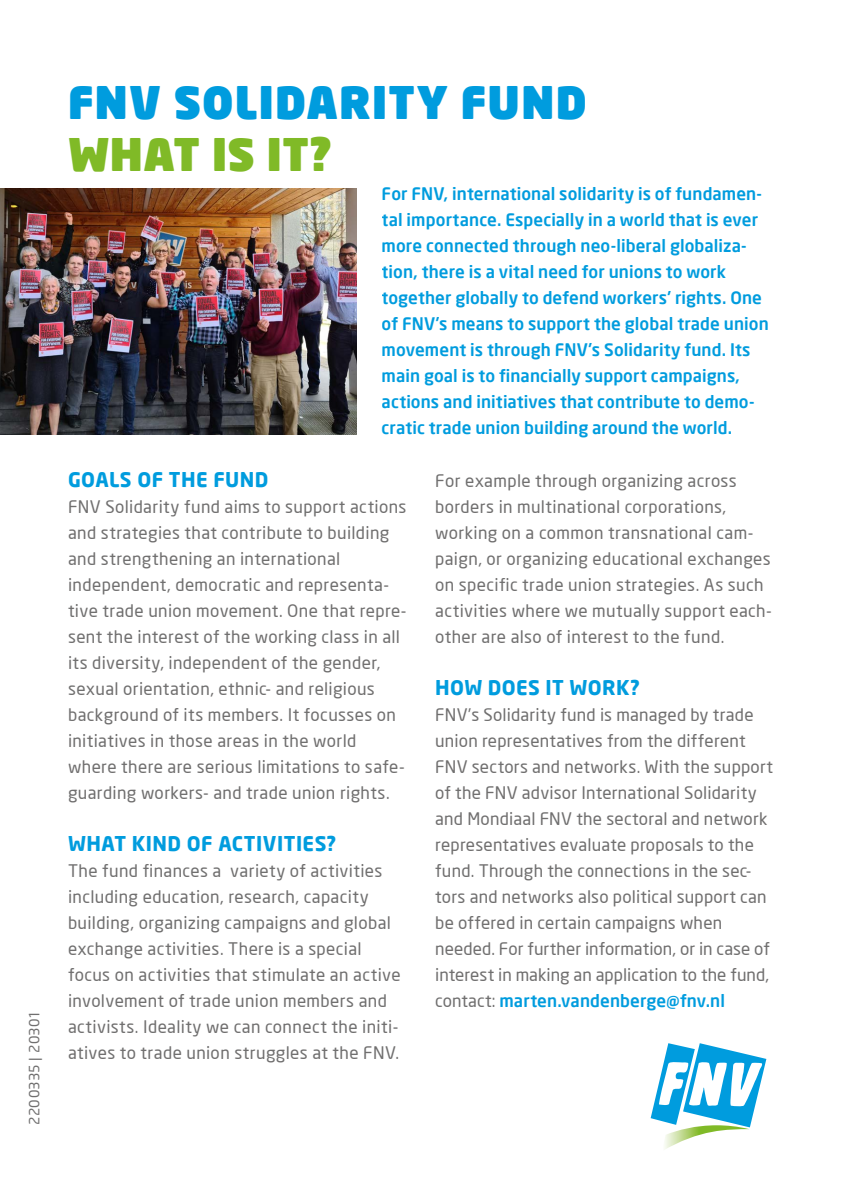
<style>
.page{position:relative;width:842px;height:1191px;background:#fff}
.page>*{position:absolute;margin:0;border:0;box-sizing:border-box;transform-origin:0 0}
.t1{font:900 44px "Neo Sans";letter-spacing:.02em;color:#009cde}
.t2{font:900 44px "Neo Sans";letter-spacing:.005em;color:#80ba27}
.t3{font:700 20px "Neo Sans";letter-spacing:.02em;color:#009cde}
.t4{font:17px/26px "Neo Sans";letter-spacing:.02em;color:#706f6f}
.t5{font:500 17px/26px "Neo Sans";letter-spacing:.005em;color:#009cde}
.t6{font:14px "Neo Sans";letter-spacing:.015em;color:#706f6f}
.s1{font-weight:500;color:#009cde}
</style>
<div class="page">
<svg style="left:650px;top:1043px;width:117px;height:106px"></svg>
<img style="left:0;top:188px;width:357px;height:246px">
<p class="t6" style="left:26px;top:1125px;width:116px;rotate:-90deg">2200335 | 20301</p>
<h1 class="t1" style="left:68px;top:74px;width:520px">FNV SOLIDARITY FUND</h1>
<h1 class="t2" style="left:68px;top:126px;width:265px">WHAT IS IT?</h1>
<p class="t5" style="left:382px;top:181px;width:389px">For FNV, international solidarity is of fundamen&shy;tal importance. Especially in a world that is ever more connected through neo-liberal globaliza&shy;tion, there is a vital need for unions to work together globally to defend workers’ rights. One of FNV’s means to support the global trade union movement is through FNV’s Solidarity fund. Its main goal is to financially support campaigns, actions and initiatives that contribute to demo&shy;cratic trade union building around the world.</p>
<p class="t3" style="left:68px;top:466px;width:202px">GOALS OF THE FUND</p>
<p class="t4" style="left:68px;top:493px;width:340px">FNV Solidarity fund aims to support actions and strategies that contribute to building and strengthening an international independent, democratic and representa&shy;tive trade union movement. One that repre&shy;sent the interest of the working class in all its diversity, independent of the gender, sexual orientation, ethnic- and religious background of its members. It focusses on initiatives in those areas in the world where there are serious limitations to safe&shy;guarding workers- and trade union rights.</p>
<p class="t3" style="left:68px;top:830px;width:270px">WHAT KIND OF ACTIVITIES?</p>
<p class="t4" style="left:68px;top:857px;width:334px">The fund finances a variety of activities including education, research, capacity building, organizing campaigns and global exchange activities. There is a special focus on activities that stimulate an active involvement of trade union members and activists. Ideality we can connect the initi&shy;atives to trade union struggles at the FNV.</p>
<p class="t4" style="left:435px;top:467px;width:338px">For example through organizing across borders in multinational corporations, working on a common transnational cam&shy;paign, or organizing educational exchanges on specific trade union strategies. As such activities where we mutually support each&shy;other are also of interest to the fund.</p>
<p class="t3" style="left:435px;top:674px;width:206px">HOW DOES IT WORK?</p>
<p class="t4" style="left:435px;top:701px;width:339px">FNV’s Solidarity fund is managed by trade union representatives from the different FNV sectors and networks. With the support of the FNV advisor International Solidarity and Mondiaal FNV the sectoral and network representatives evaluate proposals to the fund. Through the connections in the sec&shy;tors and networks also political support can be offered in certain campaigns when needed. For further information, or in case of interest in making an application to the fund, contact: <span class="s1">marten.vandenberge@fnv.nl</span></p>
</div>
